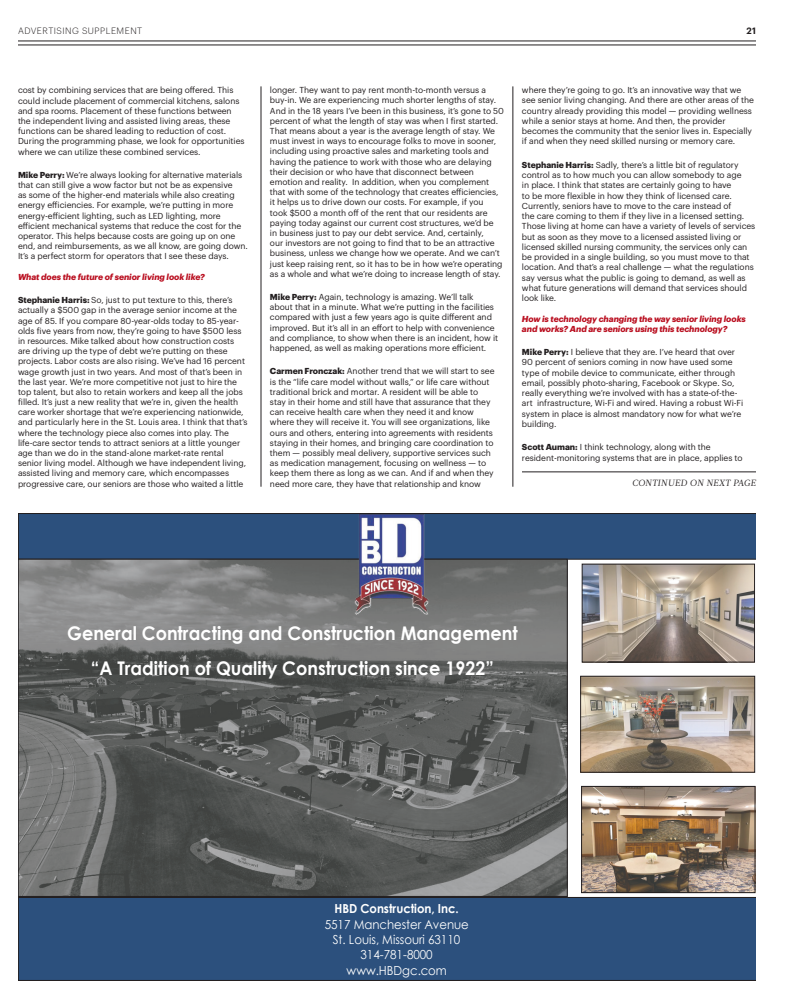
<style>
.page{position:relative;width:792px;height:1008px;background:#fff}
.page>*{position:absolute;margin:0;border:0;box-sizing:border-box;transform-origin:0 0}
.t1{font:700 18.8px/34.7px "Century Gothic";color:#fff;text-align:center;scale:.94 1}
.t2{font:12.5px/15.2px "Century Gothic";color:#fff;text-align:center;scale:.94 1}
.t3{font:700 12.5px "Century Gothic";color:#fff;scale:.94 1}
.t4{font:300 9px "Graphik";letter-spacing:.055em;color:#231f20}
.t5{font:italic 9px "Acta";letter-spacing:.03em;color:#231f20}
.t6{font:600 9px "Graphik";color:#231f20}
.t7{font:8.5px/10.2px "Graphik";letter-spacing:-.005em;color:#231f20}
.t8{font:italic 700 8.5px/10.2px "Graphik";letter-spacing:-.005em;color:#ba1021}
.s1{font-weight:700}
</style>
<div class="page">
<hr style="left:18px;top:41px;width:738px;height:1px;background:#231f20">
<hr style="left:18px;top:45px;width:738px;height:1px;background:#231f20">
<div style="left:18px;top:513px;width:738px;height:46px;background:#2c507d"></div>
<div style="left:18px;top:897px;width:738px;height:84px;background:#2c507d"></div>
<img style="left:20px;top:561px;width:546px;height:334px">
<img style="left:344px;top:514px;width:95px;height:100px">
<img style="left:584px;top:566px;width:169px;height:94px">
<div style="left:582px;top:564px;width:173px;height:98px;border:1px solid #231f20"></div>
<img style="left:583px;top:788px;width:170px;height:103px">
<div style="left:581px;top:786px;width:174px;height:107px;border:1px solid #231f20"></div>
<img style="left:582px;top:678px;width:171px;height:93px">
<div style="left:580px;top:676px;width:175px;height:97px;border:1px solid #231f20"></div>
<hr style="left:522px;top:472px;width:234px;height:1px;background:#231f20">
<hr style="left:261px;top:86px;width:1px;height:401px;background:#231f20">
<hr style="left:513px;top:86px;width:1px;height:401px;background:#231f20">
<p class="t4" style="left:18px;top:25px;width:126px">ADVERTISING SUPPLEMENT</p>
<p class="t6" style="left:747px;top:24px;width:11px">21</p>
<p class="t7" style="left:18px;top:84px;width:228px">cost by combining services that are being offered. This could include placement of commercial kitchens, salons and spa rooms. Placement of these functions between the independent living and assisted living areas, these functions can be shared leading to reduction of cost.<br>During the programming phase, we look for opportunities where we can utilize these combined services.</p>
<p class="t7" style="left:18px;top:169px;width:231px"><span class="s1">Mike Perry:</span> We’re always looking for alternative materials that can still give a wow factor but not be as expensive<br>as some of the higher-end materials while also creating energy efficiencies. For example, we’re putting in more energy-efficient lighting, such as LED lighting, more efficient mechanical systems that reduce the cost for the operator. This helps because costs are going up on one end, and reimbursements, as we all know, are going down.<br>It’s a perfect storm for operators that I see these days.</p>
<p class="t8" style="left:18px;top:271px;width:188px">What does the future of senior living look like?</p>
<p class="t7" style="left:18px;top:294px;width:231px"><span class="s1">Stephanie Harris:</span> So, just to put texture to this, there’s actually a $500 gap in the average senior income at the age of 85. If you compare 80-year-olds today to 85-year&shy;olds five years from now, they’re going to have $500 less in resources. Mike talked about how construction costs are driving up the type of debt we’re putting on these projects. Labor costs are also rising. We’ve had 16 percent wage growth just in two years. And most of that’s been in the last year. We’re more competitive not just to hire the top talent, but also to retain workers and keep all the jobs filled. It’s just a new reality that we’re in, given the health care worker shortage that we’re experiencing nationwide, and particularly here in the St. Louis area. I think that that’s where the technology piece also comes into play. The life-care sector tends to attract seniors at a little younger age than we do in the stand-alone market-rate rental senior living model. Although we have independent living, assisted living and memory care, which encompasses progressive care, our seniors are those who waited a little</p>
<p class="t7" style="left:270px;top:84px;width:235px">longer. They want to pay rent month-to-month versus a buy-in. We are experiencing much shorter lengths of stay.<br>And in the 18 years I’ve been in this business, it’s gone to 50 percent of what the length of stay was when I first started.<br>That means about a year is the average length of stay. We must invest in ways to encourage folks to move in sooner, including using proactive sales and marketing tools and having the patience to work with those who are delaying their decision or who have that disconnect between emotion and reality. In addition, when you complement that with some of the technology that creates efficiencies, it helps us to drive down our costs. For example, if you<br>took $500 a month off of the rent that our residents are paying today against our current cost structures, we’d be<br>in business just to pay our debt service. And, certainly,<br>our investors are not going to find that to be an attractive business, unless we change how we operate. And we can’t just keep raising rent, so it has to be in how we’re operating as a whole and what we’re doing to increase length of stay.</p>
<p class="t7" style="left:270px;top:291px;width:230px"><span class="s1">Mike Perry:</span> Again, technology is amazing. We’ll talk about that in a minute. What we’re putting in the facilities compared with just a few years ago is quite different and improved. But it’s all in an effort to help with convenience and compliance, to show when there is an incident, how it happened, as well as making operations more efficient.</p>
<p class="t7" style="left:270px;top:366px;width:226px"><span class="s1">Carmen Fronczak:</span> Another trend that we will start to see is the “life care model without walls,” or life care without traditional brick and mortar. A resident will be able to stay in their home and still have that assurance that they can receive health care when they need it and know where they will receive it. You will see organizations, like ours and others, entering into agreements with residents staying in their homes, and bringing care coordination to them — possibly meal delivery, supportive services such as medication management, focusing on wellness — to keep them there as long as we can. And if and when they need more care, they have that relationship and know</p>
<p class="t7" style="left:522px;top:84px;width:234px">where they’re going to go. It’s an innovative way that we see senior living changing. And there are other areas of the country already providing this model — providing wellness while a senior stays at home. And then, the provider becomes the community that the senior lives in. Especially if and when they need skilled nursing or memory care.</p>
<p class="t7" style="left:522px;top:159px;width:235px"><span class="s1">Stephanie Harris:</span> Sadly, there’s a little bit of regulatory control as to how much you can allow somebody to age<br>in place. I think that states are certainly going to have<br>to be more flexible in how they think of licensed care.<br>Currently, seniors have to move to the care instead of<br>the care coming to them if they live in a licensed setting.<br>Those living at home can have a variety of levels of services but as soon as they move to a licensed assisted living or licensed skilled nursing community, the services only can be provided in a single building, so you must move to that location. And that’s a real challenge — what the regulations say versus what the public is going to demand, as well as what future generations will demand that services should look like.</p>
<p class="t8" style="left:522px;top:313px;width:225px">How is technology changing the way senior living looks and works? And are seniors using this technology?</p>
<p class="t7" style="left:522px;top:346px;width:223px"><span class="s1">Mike Perry:</span> I believe that they are. I’ve heard that over 90 percent of seniors coming in now have used some type of mobile device to communicate, either through email, possibly photo-sharing, Facebook or Skype. So, really everything we’re involved with has a state-of-the&shy;art infrastructure, Wi-Fi and wired. Having a robust Wi-Fi system in place is almost mandatory now for what we’re building.</p>
<p class="t7" style="left:522px;top:442px;width:222px"><span class="s1">Scott Auman:</span> I think technology, along with the resident-monitoring systems that are in place, applies to</p>
<p class="t5" style="left:632px;top:478px;width:125px">CONTINUED ON NEXT PAGE</p>
<h1 class="t1" style="left:67px;top:615px;width:481px">General Contracting and Construction Management “A Tradition of Quality Construction since 1922”</h1>
<h2 class="t3" style="left:334px;top:899px;width:134px">HBD Construction, Inc.</h2>
<h2 class="t2" style="left:325px;top:916px;width:155px">5517 Manchester Avenue<br>St. Louis, Missouri 63110<br>314-781-8000 www.HBDgc.com</h2>
</div>
